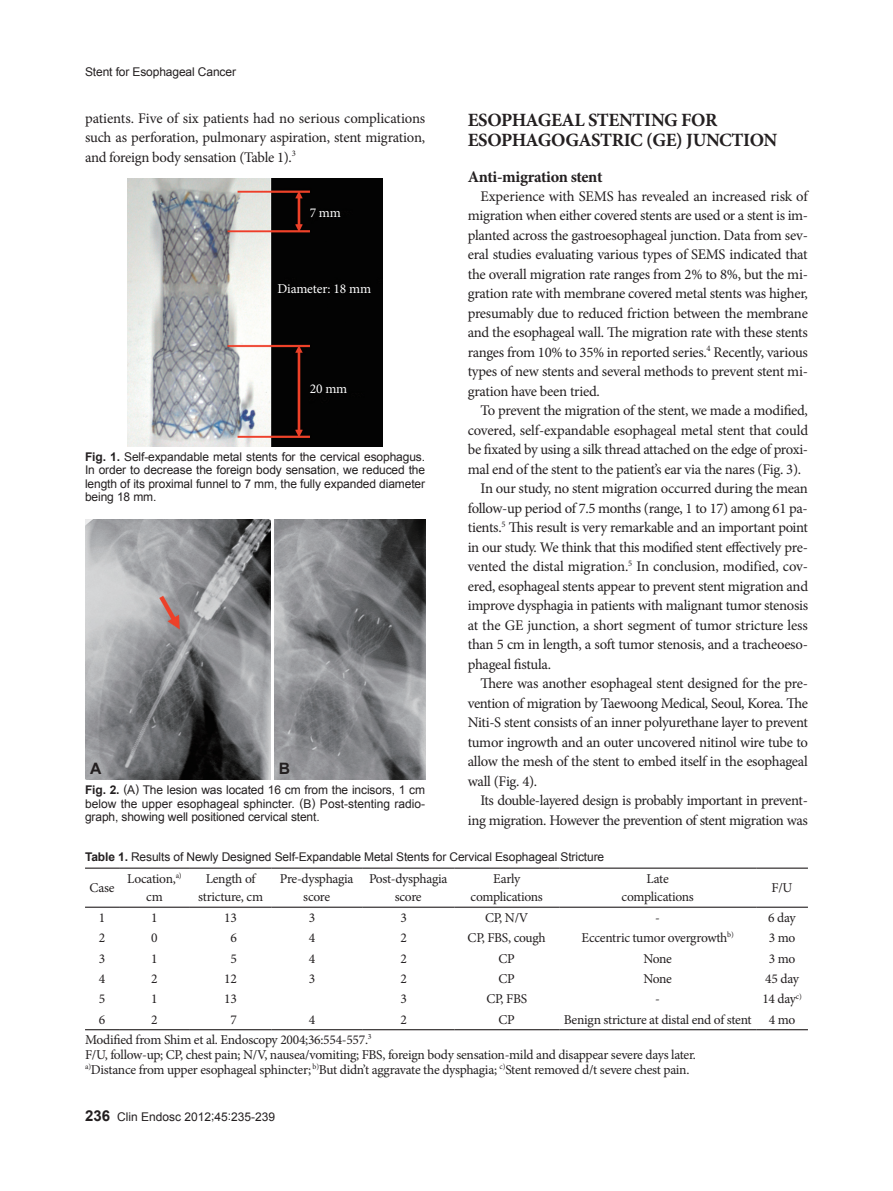
<style>
.page{position:relative;width:893px;height:1191px;background:#fff}
.page>*{position:absolute;margin:0;border:0;box-sizing:border-box;transform-origin:0 0}
.큰제목{font:700 18.75px/19.5px "Minion Pro";letter-spacing:-.02em;color:#231f20}
._1_제목{font:700 16.2px "Minion Pro";letter-spacing:-.025em;color:#231f20}
.t1{font:700 15.75px "Arial";color:#231f20}
.본문{font:14.7px/19.5px "Minion Pro";letter-spacing:-.025em;color:#231f20;text-align:justify}
.표본문{font:13.5px/18.8px "Minion Pro";letter-spacing:-.02em;color:#231f20;text-align:center}
.표설명{font:13.5px "Minion Pro";letter-spacing:-.02em;color:#231f20}
.그래프_글{font:13.5px "Minion Pro";letter-spacing:-.01em;color:#fff}
.그림제목{font:12px/13.5px "Arial";letter-spacing:-.01em;color:#231f20;text-align:justify}
.표제목{font:12px "Arial";letter-spacing:-.01em;color:#231f20}
.s1{font-weight:700}
.s2{font-weight:700;font-size:15px}
</style>
<div class="page">
<hr style="left:85px;top:1029px;width:34px;height:1px;background:#231f20">
<hr style="left:119px;top:1029px;width:71px;height:1px;background:#231f20">
<hr style="left:190px;top:1029px;width:81px;height:1px;background:#231f20">
<hr style="left:271px;top:1029px;width:91px;height:1px;background:#231f20">
<hr style="left:362px;top:1029px;width:92px;height:1px;background:#231f20">
<hr style="left:454px;top:1029px;width:105px;height:1px;background:#231f20">
<hr style="left:559px;top:1029px;width:197px;height:1px;background:#231f20">
<hr style="left:756px;top:1029px;width:52px;height:1px;background:#231f20">
<hr style="left:85px;top:867px;width:34px;height:1px;background:#231f20">
<hr style="left:119px;top:867px;width:71px;height:1px;background:#231f20">
<hr style="left:190px;top:867px;width:81px;height:1px;background:#231f20">
<hr style="left:271px;top:867px;width:91px;height:1px;background:#231f20">
<hr style="left:362px;top:867px;width:92px;height:1px;background:#231f20">
<hr style="left:454px;top:867px;width:105px;height:1px;background:#231f20">
<hr style="left:559px;top:867px;width:197px;height:1px;background:#231f20">
<hr style="left:756px;top:867px;width:52px;height:1px;background:#231f20">
<hr style="left:85px;top:906px;width:34px;height:1px;background:#231f20">
<hr style="left:119px;top:906px;width:71px;height:1px;background:#231f20">
<hr style="left:190px;top:906px;width:81px;height:1px;background:#231f20">
<hr style="left:271px;top:906px;width:91px;height:1px;background:#231f20">
<hr style="left:362px;top:906px;width:92px;height:1px;background:#231f20">
<hr style="left:454px;top:906px;width:105px;height:1px;background:#231f20">
<hr style="left:559px;top:906px;width:197px;height:1px;background:#231f20">
<hr style="left:756px;top:906px;width:52px;height:1px;background:#231f20">
<img style="left:128px;top:178px;width:255px;height:268px">
<img style="left:85px;top:520px;width:185px;height:259px">
<img style="left:274px;top:520px;width:151px;height:259px">
<p class="그림제목" style="left:85px;top:65px;width:152px">Stent for Esophageal Cancer</p>
<p class="본문" style="left:85px;top:108px;width:342px">patients. Five of six patients had no serious complications such as perforation, pulmonary aspiration, stent migration, and foreign body sensation (Table 1).<sup>3</sup></p>
<p class="큰제목" style="left:468px;top:110px;width:311px">ESOPHAGEAL STENTING FOR<br>ESOPHAGOGASTRIC (GE) JUNCTION</p>
<p class="_1_제목" style="left:468px;top:166px;width:136px">Anti-migration stent</p>
<p class="본문" style="left:468px;top:186px;width:342px;text-indent:13px">Experience with SEMS has revealed an increased risk of migration when either covered stents are used or a stent is im&shy;planted across the gastroesophageal junction. Data from sev&shy;eral studies evaluating various types of SEMS indicated that the overall migration rate ranges from 2% to 8%, but the mi&shy;gration rate with membrane covered metal stents was higher, presumably due to reduced friction between the membrane and the esophageal wall. The migration rate with these stents ranges from 10% to 35% in reported series.<sup>4</sup> Recently, various types of new stents and several methods to prevent stent mi&shy;gration have been tried.</p>
<p class="본문" style="left:468px;top:401px;width:342px;text-indent:13px">To prevent the migration of the stent, we made a modified, covered, self-expandable esophageal metal stent that could be fixated by using a silk thread attached on the edge of proxi&shy;mal end of the stent to the patient’s ear via the nares (Fig. 3).</p>
<p class="본문" style="left:468px;top:479px;width:342px;text-indent:13px">In our study, no stent migration occurred during the mean follow-up period of 7.5 months (range, 1 to 17) among 61 pa&shy;tients.<sup>5</sup> This result is very remarkable and an important point in our study. We think that this modified stent effectively pre&shy;vented the distal migration.<sup>5</sup> In conclusion, modified, cov&shy;ered, esophageal stents appear to prevent stent migration and improve dysphagia in patients with malignant tumor stenosis at the GE junction, a short segment of tumor stricture less than 5 cm in length, a soft tumor stenosis, and a tracheoeso&shy;phageal fistula.</p>
<p class="본문" style="left:468px;top:674px;width:342px;text-indent:13px">There was another esophageal stent designed for the pre&shy;vention of migration by Taewoong Medical, Seoul, Korea. The Niti-S stent consists of an inner polyurethane layer to prevent tumor ingrowth and an outer uncovered nitinol wire tube to allow the mesh of the stent to embed itself in the esophageal wall (Fig. 4).</p>
<p class="본문" style="left:468px;top:791px;width:342px;text-align:right">Its double-layered design is probably important in prevent&shy;ing migration. However the prevention of stent migration was</p>
<p class="표제목" style="left:85px;top:849px;width:521px"><span class="s1">Table 1.</span> Results of Newly Designed Self-Expandable Metal Stents for Cervical Esophageal Stricture</p>
<p class="표본문" style="left:90px;top:878px;width:26px">Case</p>
<p class="그래프_글" style="left:310px;top:204px;width:33px">7 mm</p>
<p class="그래프_글" style="left:277px;top:280px;width:95px">Diameter: 18 mm</p>
<p class="그래프_글" style="left:310px;top:380px;width:39px">20 mm</p>
<p class="그림제목" style="left:85px;top:450px;width:342px"><span class="s1">Fig. 1.</span> Self-expandable metal stents for the cervical esophagus.<br>In order to decrease the foreign body sensation, we reduced the length of its proximal funnel to 7 mm, the fully expanded diameter being 18 mm.</p>
<p class="t1" style="left:90px;top:758px;width:13px">A</p>
<p class="t1" style="left:279px;top:758px;width:13px">B</p>
<p class="그림제목" style="left:85px;top:783px;width:342px"><span class="s1">Fig. 2.</span> (A) The lesion was located 16 cm from the incisors, 1 cm below the upper esophageal sphincter. (B) Post-stenting radio&shy;graph, showing well positioned cervical stent.</p>
<p class="표본문" style="left:127px;top:869px;width:56px">Location,<sup>a)</sup></p>
<p class="표본문" style="left:146px;top:887px;width:18px">cm</p>
<p class="표본문" style="left:206px;top:869px;width:51px">Length of</p>
<p class="표본문" style="left:198px;top:887px;width:66px">stricture, cm</p>
<p class="표본문" style="left:280px;top:869px;width:75px">Pre-dysphagia score</p>
<p class="표본문" style="left:369px;top:869px;width:80px">Post-dysphagia score</p>
<p class="표본문" style="left:493px;top:869px;width:29px">Early</p>
<p class="표본문" style="left:647px;top:869px;width:24px">Late</p>
<p class="표본문" style="left:622px;top:887px;width:74px">complications</p>
<p class="표본문" style="left:772px;top:878px;width:23px">F/U</p>
<p class="표본문" style="left:471px;top:887px;width:74px">complications</p>
<p class="표본문" style="left:99px;top:908px;width:8px">1</p>
<p class="표본문" style="left:151px;top:908px;width:8px">1</p>
<p class="표본문" style="left:224px;top:908px;width:14px">13</p>
<p class="표본문" style="left:309px;top:908px;width:8px">3</p>
<p class="표본문" style="left:400px;top:908px;width:8px">3</p>
<p class="표본문" style="left:485px;top:908px;width:45px">CP, N/V</p>
<p class="표본문" style="left:655px;top:908px;width:6px">-</p>
<p class="표본문" style="left:768px;top:908px;width:29px">6 day</p>
<p class="표본문" style="left:99px;top:928px;width:8px">2</p>
<p class="표본문" style="left:151px;top:928px;width:8px">0</p>
<p class="표본문" style="left:230px;top:928px;width:8px">6</p>
<p class="표본문" style="left:309px;top:928px;width:8px">4</p>
<p class="표본문" style="left:400px;top:928px;width:8px">2</p>
<p class="표본문" style="left:468px;top:928px;width:80px">CP, FBS, cough</p>
<p class="표본문" style="left:582px;top:928px;width:154px">Eccentric tumor overgrowth<sup>b)</sup></p>
<p class="표본문" style="left:769px;top:928px;width:28px">3 mo</p>
<p class="표본문" style="left:99px;top:949px;width:8px">3</p>
<p class="표본문" style="left:151px;top:949px;width:8px">1</p>
<p class="표본문" style="left:230px;top:949px;width:8px">5</p>
<p class="표본문" style="left:309px;top:949px;width:8px">4</p>
<p class="표본문" style="left:400px;top:949px;width:8px">2</p>
<p class="표본문" style="left:499px;top:949px;width:18px">CP</p>
<p class="표본문" style="left:643px;top:949px;width:30px">None</p>
<p class="표본문" style="left:769px;top:949px;width:28px">3 mo</p>
<p class="표본문" style="left:99px;top:969px;width:8px">4</p>
<p class="표본문" style="left:151px;top:969px;width:8px">2</p>
<p class="표본문" style="left:224px;top:969px;width:14px">12</p>
<p class="표본문" style="left:309px;top:969px;width:8px">3</p>
<p class="표본문" style="left:400px;top:969px;width:8px">2</p>
<p class="표본문" style="left:499px;top:969px;width:18px">CP</p>
<p class="표본문" style="left:643px;top:969px;width:30px">None</p>
<p class="표본문" style="left:765px;top:969px;width:35px">45 day</p>
<p class="표본문" style="left:99px;top:989px;width:8px">5</p>
<p class="표본문" style="left:151px;top:989px;width:8px">1</p>
<p class="표본문" style="left:224px;top:989px;width:14px">13</p>
<p class="표본문" style="left:400px;top:989px;width:8px">3</p>
<p class="표본문" style="left:486px;top:989px;width:42px">CP, FBS</p>
<p class="표본문" style="left:655px;top:989px;width:6px">-</p>
<p class="표본문" style="left:762px;top:989px;width:41px">14 day<sup>c)</sup></p>
<p class="표본문" style="left:99px;top:1010px;width:8px">6</p>
<p class="표본문" style="left:151px;top:1010px;width:8px">2</p>
<p class="표본문" style="left:230px;top:1010px;width:8px">7</p>
<p class="표본문" style="left:309px;top:1010px;width:8px">4</p>
<p class="표본문" style="left:400px;top:1010px;width:8px">2</p>
<p class="표본문" style="left:499px;top:1010px;width:18px">CP</p>
<p class="표본문" style="left:564px;top:1010px;width:189px">Benign stricture at distal end of stent</p>
<p class="표본문" style="left:769px;top:1010px;width:28px">4 mo</p>
<p class="표설명" style="left:85px;top:1030px;width:288px">Modified from Shim et al. Endoscopy 2004;36:554-557.<sup>3</sup></p>
<p class="표설명" style="left:85px;top:1045px;width:612px">F/U, follow-up; CP, chest pain; N/V, nausea/vomiting; FBS, foreign body sensation-mild and disappear severe days later.</p>
<p class="표설명" style="left:85px;top:1060px;width:606px"><sup>a)</sup>Distance from upper esophageal sphincter; <sup>b)</sup>But didn’t aggravate the dysphagia; <sup>c)</sup>Stent removed d/t severe chest pain.</p>
<p class="그림제목" style="left:85px;top:1110px;width:192px"><span class="s2">236</span> Clin Endosc 2012;45:235-239</p>
</div>
